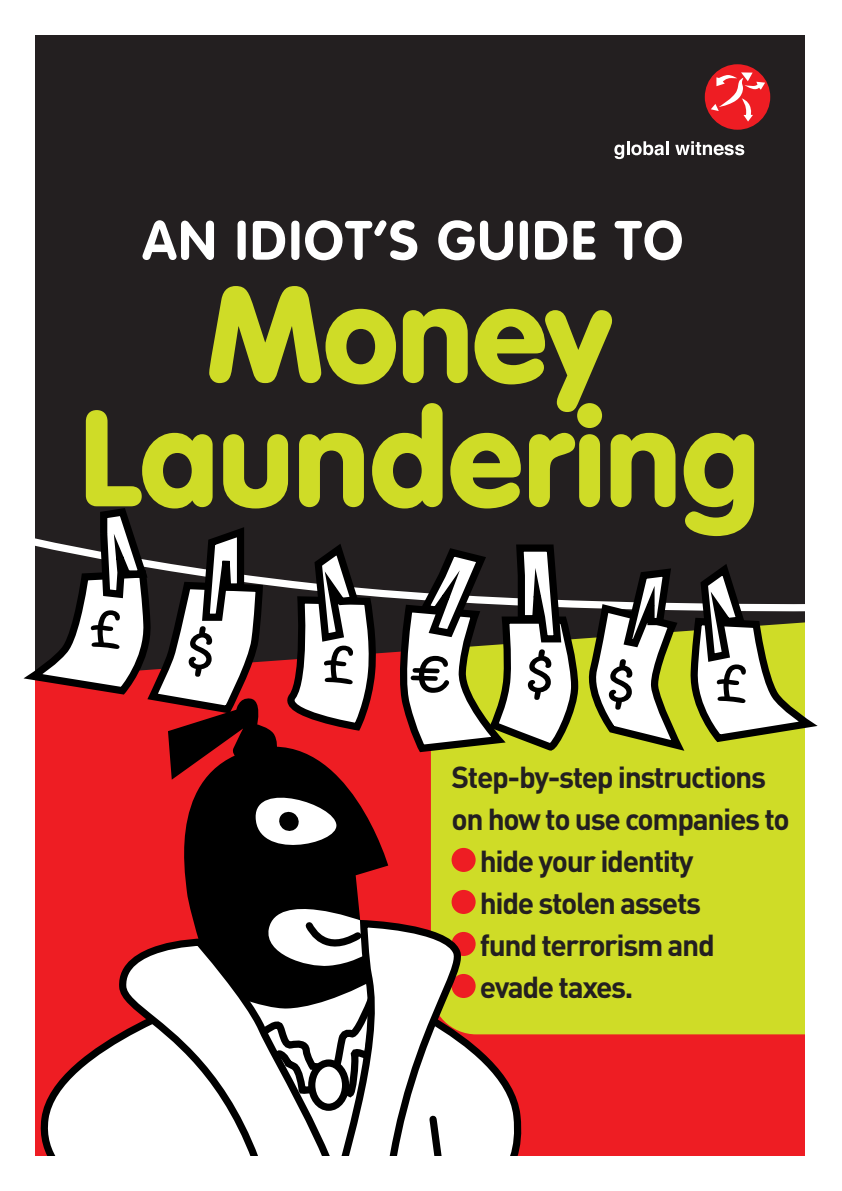
<style>
.page{position:relative;width:842px;height:1191px;background:#fff}
.page>*{position:absolute;margin:0;border:0;box-sizing:border-box;transform-origin:0 0}
.t1{font:900 134px/124px "VAG Rounded Std";letter-spacing:.01em;color:#cfdc27;text-align:center}
.t2{font:700 54.4px "VAG Rounded Std";letter-spacing:.04em;color:#fff}
.t3{font:700 30px "DIN";letter-spacing:-.045em;color:#231f20}
</style>
<div class="page">
<div style="left:34px;top:0;width:808px;height:1157px;background:#ee1d23"></div>
<div style="left:431px;top:757px;width:374px;height:277px;background:#cfdc27"></div>
<div style="left:34px;top:34px;width:771px;height:619px;background:#231f20"></div>
<div style="left:452px;top:848px;width:24px;height:24px;background:#ee1d23;border-radius:50%"></div>
<svg style="left:614px;top:141px;width:54px;height:18px"></svg>
<svg style="left:675px;top:141px;width:69px;height:14px"></svg>
<div style="left:705px;top:64px;width:65px;height:66px;background:#ee1d23;border-radius:50%"></div>
<svg style="left:711px;top:72px;width:54px;height:50px"></svg>
<div style="left:0;top:0;width:842px;height:34px;background:#fff"></div>
<div style="left:805px;top:0;width:37px;height:1191px;background:#fff"></div>
<div style="left:382px;top:506px;width:423px;height:115px;background:#231f20"></div>
<svg style="left:399px;top:540px;width:416px;height:217px;background:#878665"></svg>
<svg style="left:34px;top:861px;width:84px;height:296px"></svg>
<svg style="left:184px;top:848px;width:204px;height:87px;background:#1a0303"></svg>
<svg style="left:26px;top:494px;width:356px;height:367px"></svg>
<svg style="left:118px;top:935px;width:141px;height:222px;background:#d1c5c5"></svg>
<svg style="left:259px;top:890px;width:273px;height:267px;background:#baa98e"></svg>
<h2 class="t2" style="left:142px;top:218px;width:542px">AN IDIOT’S GUIDE TO</h2>
<h1 class="t1" style="left:81px;top:283px;width:679px">Money<br>Laundering</h1>
<p class="t3" style="left:452px;top:760px;width:316px">Step-by-step instructions</p>
<p class="t3" style="left:452px;top:802px;width:340px">on how to use companies to</p>
<p class="t3" style="left:480px;top:844px;width:215px">hide your identity</p>
<p class="t3" style="left:480px;top:886px;width:223px">hide stolen assets</p>
<p class="t3" style="left:480px;top:928px;width:236px">fund terrorism and</p>
<p class="t3" style="left:480px;top:970px;width:155px">evade taxes.</p>
</div>
